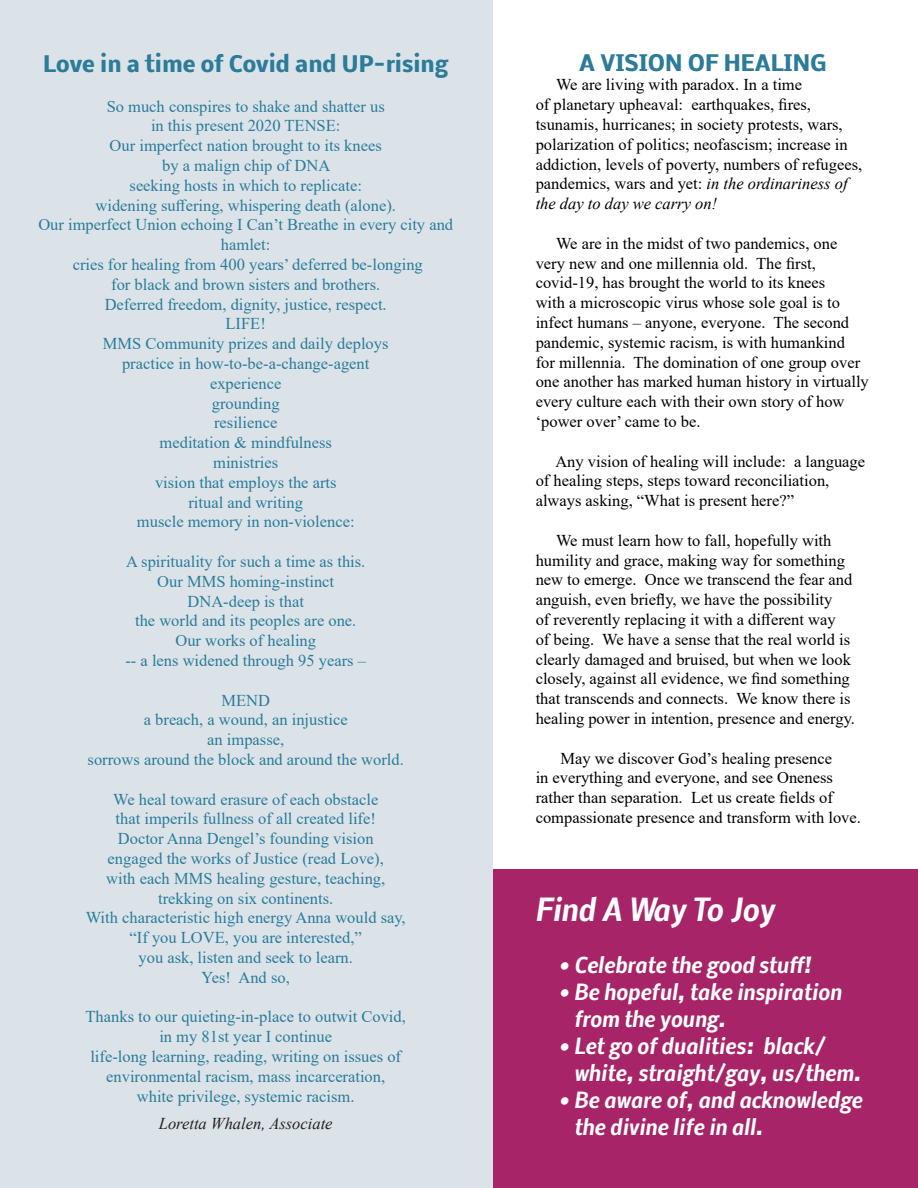
<style>
.page{position:relative;width:918px;height:1188px;background:#fff}
.page>*{position:absolute;margin:0;border:0;box-sizing:border-box;transform-origin:0 0}
.t1{font:italic 700 30px "Nobile";color:#fff}
.t2{font:italic 700 21px/27px "Nobile";color:#fff}
.t3{font:700 21px "Nobile";color:#2b7b99}
.t4{font:16.5px/19.8px "Times New Roman";color:#000}
.t5{font:16.5px/19.8px "Times New Roman";color:#2b7b99;text-align:center}
.t6{font:italic 16.5px "Times New Roman";color:#231f20}
.s1{font-style:italic}
</style>
<div class="page">
<div style="left:480px;top:870px;width:438px;height:318px;background:#a62467"></div>
<div style="left:0;top:0;width:492px;height:1188px;background:#dbe3e9"></div>
<p class="t3" style="left:43px;top:46px;width:406px">Love in a time of Covid and UP-rising</p>
<p class="t5" style="left:38px;top:96px;width:416px">So much conspires to shake and shatter us<br>in this present 2020 TENSE:<br>Our imperfect nation brought to its knees<br>by a malign chip of DNA<br>seeking hosts in which to replicate:<br>widening suffering, whispering death (alone).<br>Our imperfect Union echoing I Can’t Breathe in every city and hamlet:<br>cries for healing from 400 years’ deferred be-longing<br>for black and brown sisters and brothers.<br>Deferred freedom, dignity, justice, respect.<br>LIFE!<br>MMS Community prizes and daily deploys<br>practice in how-to-be-a-change-agent<br>experience<br>grounding<br>resilience<br>meditation &amp; mindfulness<br>ministries<br>vision that employs the arts<br>ritual and writing<br>muscle memory in non-violence:</p>
<p class="t5" style="left:125px;top:551px;width:242px">A spirituality for such a time as this.<br>Our MMS homing-instinct<br>DNA-deep is that<br>the world and its peoples are one.<br>Our works of healing<br>-- a lens widened through 95 years –</p>
<p class="t5" style="left:88px;top:690px;width:318px">MEND<br>a breach, a wound, an injustice<br>an impasse,<br>sorrows around the block and around the world.</p>
<p class="t5" style="left:86px;top:789px;width:322px">We heal toward erasure of each obstacle<br>that imperils fullness of all created life!<br>Doctor Anna Dengel’s founding vision<br>engaged the works of Justice (read Love),<br>with each MMS healing gesture, teaching, trekking on six continents.<br>With characteristic high energy Anna would say, “If you LOVE, you are interested,”<br>you ask, listen and seek to learn.<br>Yes! And so,</p>
<p class="t5" style="left:86px;top:1007px;width:322px">Thanks to our quieting-in-place to outwit Covid, in my 81st year I continue<br>life-long learning, reading, writing on issues of environmental racism, mass incarceration,<br>white privilege, systemic racism.</p>
<p class="t6" style="left:159px;top:1112px;width:175px">Loretta Whalen, Associate</p>
<p class="t3" style="left:579px;top:44px;width:249px">A VISION OF HEALING</p>
<p class="t4" style="left:536px;top:74px;width:328px;text-indent:20px">We are living with paradox. In a time<br>of planetary upheaval: earthquakes, fires, tsunamis, hurricanes; in society protests, wars, polarization of politics; neofascism; increase in addiction, levels of poverty, numbers of refugees, pandemics, wars and yet: <span class="s1">in the ordinariness of the day to day we carry on!</span></p>
<p class="t4" style="left:536px;top:233px;width:335px;text-indent:20px">We are in the midst of two pandemics, one very new and one millennia old. The first, covid-19, has brought the world to its knees<br>with a microscopic virus whose sole goal is to infect humans – anyone, everyone. The second pandemic, systemic racism, is with humankind<br>for millennia. The domination of one group over one another has marked human history in virtually every culture each with their own story of how ‘power over’ came to be.</p>
<p class="t4" style="left:536px;top:451px;width:331px;text-indent:20px">Any vision of healing will include: a language of healing steps, steps toward reconciliation, always asking, “What is present here?”</p>
<p class="t4" style="left:536px;top:530px;width:321px;text-indent:20px">We must learn how to fall, hopefully with humility and grace, making way for something new to emerge. Once we transcend the fear and anguish, even briefly, we have the possibility<br>of reverently replacing it with a different way<br>of being. We have a sense that the real world is clearly damaged and bruised, but when we look closely, against all evidence, we find something that transcends and connects. We know there is healing power in intention, presence and energy.</p>
<p class="t4" style="left:536px;top:748px;width:327px;text-indent:25px">May we discover God’s healing presence<br>in everything and everyone, and see Oneness rather than separation. Let us create fields of compassionate presence and transform with love.</p>
<h1 class="t1" style="left:536px;top:885px;width:241px">Find A Way To Joy</h1>
<p class="t2" style="left:558px;top:951px;width:255px">• Celebrate the good stuff!</p>
<p class="t2" style="left:574px;top:978px;width:269px;text-indent:-16px">• Be hopeful, take inspiration from the young.</p>
<p class="t2" style="left:574px;top:1032px;width:288px;text-indent:-16px">• Let go of dualities: black/ white, straight/gay, us/them.</p>
<p class="t2" style="left:574px;top:1086px;width:290px;text-indent:-16px">• Be aware of, and acknowledge the divine life in all.</p>
</div>
